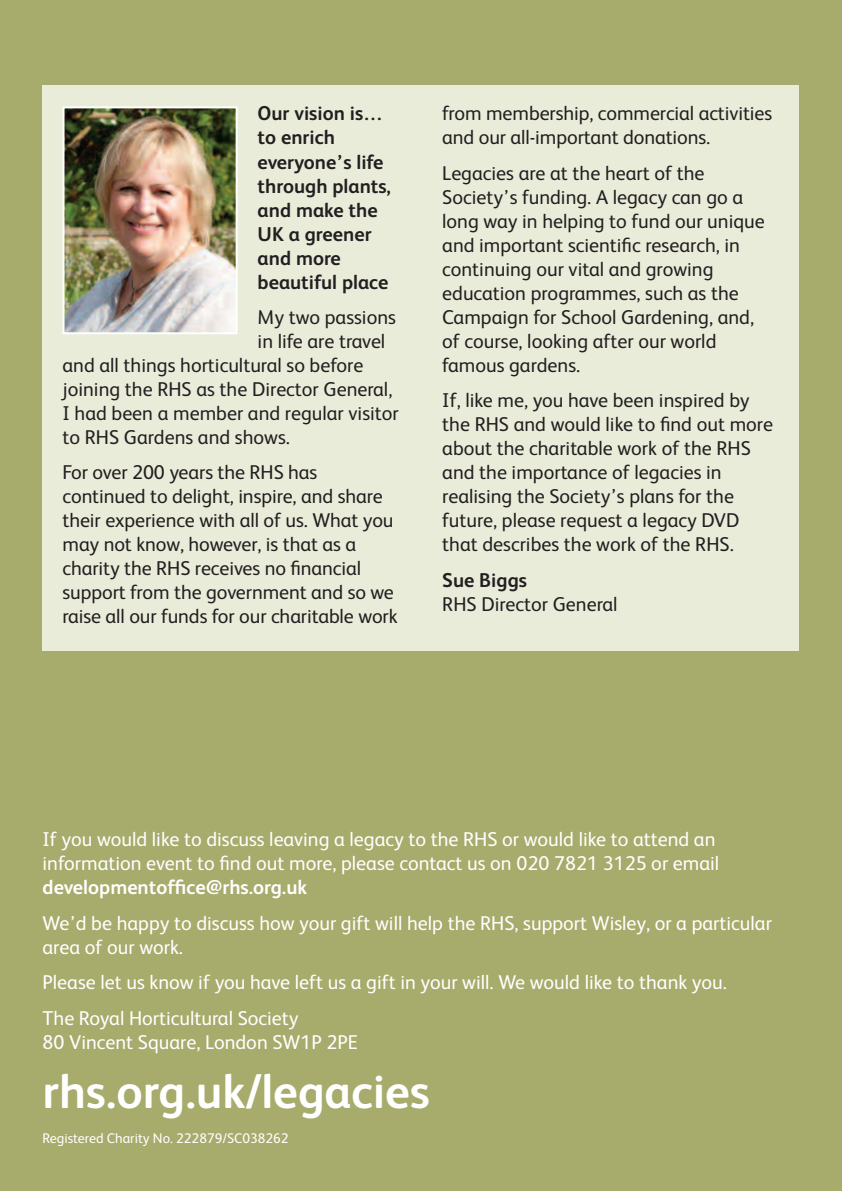
<style>
.page{position:relative;width:842px;height:1191px;background:#a7ab6b}
.page>*{position:absolute;margin:0;border:0;box-sizing:border-box;transform-origin:0 0}
.t1{font:700 48px "FS Albert";color:#fff}
.t2{font:20px/24px "FS Albert";color:#231f20}
.t3{font:20px/24px "FS Albert";color:#fff}
.t4{font:700 20px/24px "FS Albert";color:#231f20}
.t5{font:700 20px "FS Albert";color:#fff}
.t6{font:14px "FS Albert";color:#fff}
</style>
<div class="page">
<div style="left:43px;top:85px;width:756px;height:565px;background:#eaecda"></div>
<img style="left:66px;top:109px;width:169px;height:222px">
<div style="left:63px;top:106px;width:175px;height:228px;border:2px solid #fff"></div>
<p class="t4" style="left:258px;top:104px;width:135px">Our vision is… to enrich everyone’s life through plants, and make the<br>UK a greener and more beautiful place</p>
<p class="t2" style="left:258px;top:307px;width:140px">My two passions</p>
<p class="t2" style="left:258px;top:331px;width:129px">in life are travel</p>
<p class="t2" style="left:63px;top:355px;width:302px">and all things horticultural so before</p>
<p class="t2" style="left:63px;top:379px;width:331px">joining the RHS as the Director General,</p>
<p class="t2" style="left:63px;top:403px;width:338px">I had been a member and regular visitor</p>
<p class="t2" style="left:63px;top:427px;width:229px">to RHS Gardens and shows.</p>
<p class="t2" style="left:63px;top:462px;width:337px">For over 200 years the RHS has continued to delight, inspire, and share their experience with all of us. What you may not know, however, is that as a charity the RHS receives no financial support from the government and so we raise all our funds for our charitable work</p>
<p class="t2" style="left:442px;top:104px;width:331px">from membership, commercial activities and our all-important donations.</p>
<p class="t2" style="left:442px;top:163px;width:324px">Legacies are at the heart of the<br>Society’s funding. A legacy can go a long way in helping to fund our unique and important scientific research, in continuing our vital and growing education programmes, such as the<br>Campaign for School Gardening, and, of course, looking after our world famous gardens.</p>
<p class="t2" style="left:442px;top:390px;width:332px">If, like me, you have been inspired by the RHS and would like to find out more about the charitable work of the RHS and the importance of legacies in realising the Society’s plans for the future, please request a legacy DVD that describes the work of the RHS.</p>
<p class="t4" style="left:442px;top:570px;width:86px">Sue Biggs</p>
<p class="t2" style="left:442px;top:594px;width:177px">RHS Director General</p>
<p class="t3" style="left:43px;top:829px;width:678px">If you would like to discuss leaving a legacy to the RHS or would like to attend an information event to find out more, please contact us on 020 7821 3125 or email</p>
<p class="t5" style="left:43px;top:880px;width:266px">developmentoffice@rhs.org.uk</p>
<p class="t3" style="left:43px;top:913px;width:731px">We’d be happy to discuss how your gift will help the RHS, support Wisley, or a particular area of our work.</p>
<p class="t3" style="left:43px;top:966px;width:686px;line-height:35.4px">Please let us know if you have left us a gift in your will. We would like to thank you.<br>The Royal Horticultural Society</p>
<p class="t3" style="left:43px;top:1031px;width:317px">80 Vincent Square, London SW1P 2PE</p>
<h1 class="t1" style="left:43px;top:1074px;width:389px">rhs.org.uk/legacies</h1>
<p class="t6" style="left:43px;top:1133px;width:248px">Registered Charity No. 222879/SC038262</p>
</div>
